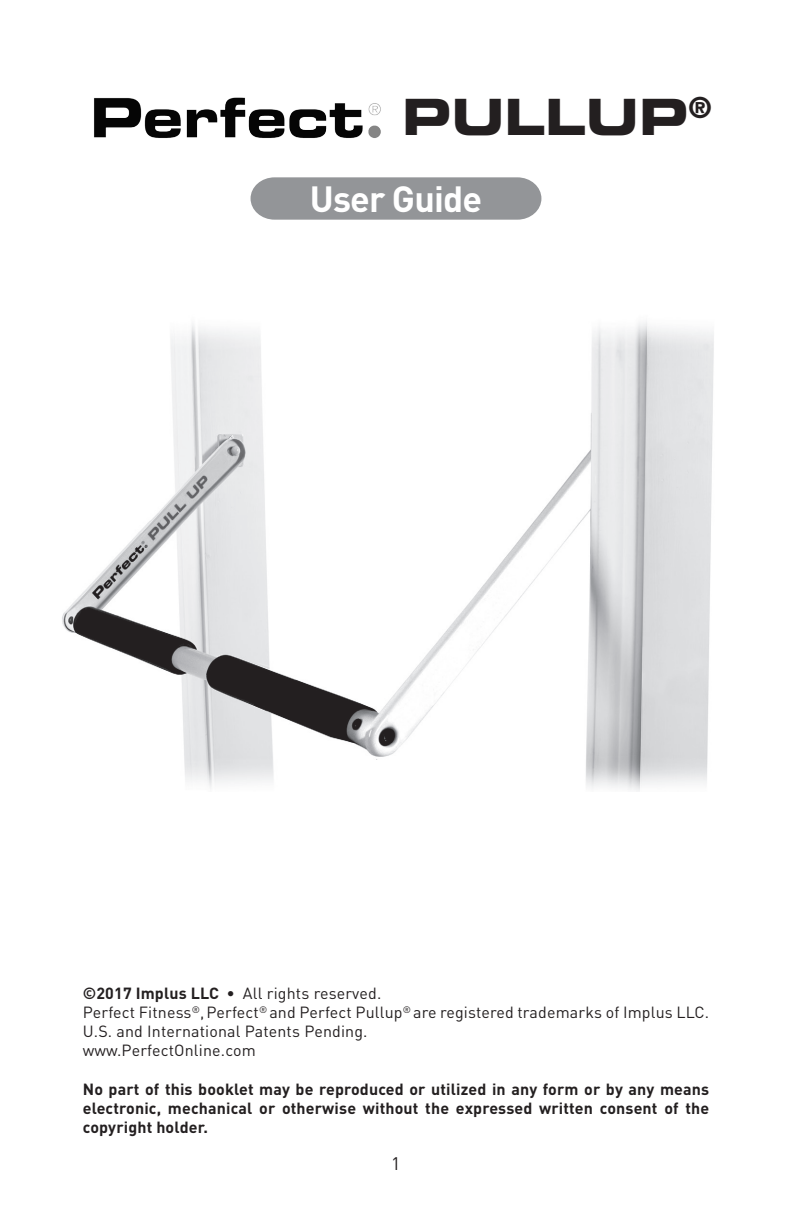
<style>
.page{position:relative;width:792px;height:1224px;background:#fff}
.page>*{position:absolute;margin:0;border:0;box-sizing:border-box;transform-origin:0 0}
.t1{font:50px "Eurostile Bold Extended Two";color:#231f20}
.t2{font:700 36px "DIN";letter-spacing:-.025em;color:#fff}
.t3{font:18px "DIN";color:#231f20}
.t4{font:16px/19.2px "DIN";letter-spacing:.01em;color:#231f20}
.t5{font:700 16px/19.2px "DIN";letter-spacing:.01em;color:#231f20;text-align:justify}
.s1{font-weight:700}
</style>
<div class="page">
<svg style="left:251px;top:177px;width:290px;height:43px;background:#989a9d"></svg>
<img style="left:94px;top:97px;width:287px;height:41px">
<img style="left:62px;top:321px;width:652px;height:470px">
<p class="t1" style="left:402px;top:82px;width:311px">PULLUP<sup>®</sup></p>
<p class="t2" style="left:310px;top:175px;width:174px">User Guide</p>
<p class="t4" style="left:83px;top:983px;width:300px"><span class="s1">©2017 Implus LLC •</span> All rights reserved.</p>
<p class="t4" style="left:83px;top:1002px;width:628px">Perfect Fitness<sup>®</sup>,Perfect<sup>®</sup> and Perfect Pullup<sup>®</sup> are registered trademarks of Implus LLC.</p>
<p class="t4" style="left:83px;top:1021px;width:286px">U.S. and International Patents Pending. www.PerfectOnline.com</p>
<p class="t5" style="left:83px;top:1079px;width:628px">No part of this booklet may be reproduced or utilized in any form or by any means electronic, mechanical or otherwise without the expressed written consent of the copyright holder.</p>
<p class="t3" style="left:391px;top:1152px;width:11px">1</p>
</div>
